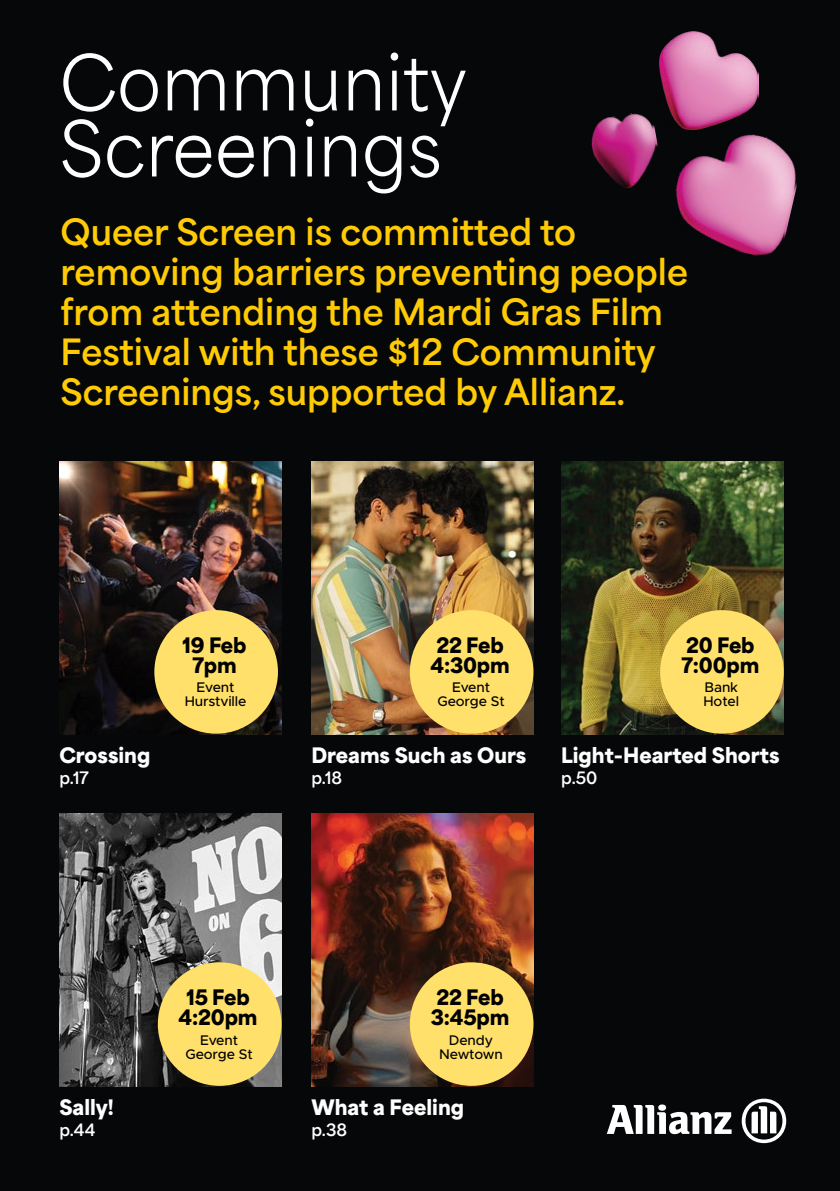
<style>
.page{position:relative;width:840px;height:1191px;background:#fff}
.page>*{position:absolute;margin:0;border:0;box-sizing:border-box;transform-origin:0 0}
.t1{font:72px/66px "Area Normal";letter-spacing:.01em;color:#fff;scale:.94 1}
.t2{font:700 34px/40px "Area Normal";color:#ffcb05}
.t3{font:900 20px "Area Normal";color:#fff}
.t4{font:900 20px/20px "Area Normal";letter-spacing:-.01em;color:#000}
.t5{font:700 16px "Area Normal";color:#fff}
.t6{font:500 14px/14px "Metropolis";letter-spacing:-.01em;color:#000;text-align:center}
</style>
<div class="page">
<div style="left:0;top:0;width:839px;height:1191px;background:#050708"></div>
<img style="left:59px;top:461px;width:222px;height:273px">
<img style="left:311px;top:461px;width:222px;height:273px">
<div style="left:154px;top:610px;width:124px;height:123px;background:#ffe06a;border-radius:50%"></div>
<div style="left:409px;top:610px;width:124px;height:123px;background:#ffe06a;border-radius:50%"></div>
<img style="left:561px;top:461px;width:222px;height:273px">
<img style="left:59px;top:813px;width:222px;height:273px">
<img style="left:311px;top:813px;width:222px;height:273px">
<svg style="left:606px;top:1104px;width:125px;height:30px"></svg>
<svg style="left:741px;top:1098px;width:44px;height:45px"></svg>
<div style="left:659px;top:610px;width:124px;height:123px;background:#ffe06a;border-radius:50%"></div>
<div style="left:158px;top:962px;width:123px;height:123px;background:#ffe06a;border-radius:50%"></div>
<div style="left:409px;top:962px;width:124px;height:123px;background:#ffe06a;border-radius:50%"></div>
<img style="left:675px;top:129px;width:122px;height:127px">
<img style="left:659px;top:31px;width:98px;height:98px">
<img style="left:591px;top:110px;width:72px;height:79px">
<h1 class="t1" style="left:60px;top:41px;width:434px">Community<br>Screenings</h1>
<p class="t2" style="left:61px;top:208px;width:628px">Queer Screen is committed to removing barriers preventing people from attending the Mardi Gras Film Festival with these $12 Community Screenings, supported by Allianz.</p>
<p class="t3" style="left:59px;top:736px;width:93px">Crossing</p>
<p class="t5" style="left:59px;top:763px;width:31px">p.17</p>
<p class="t4" style="left:182px;top:633px;width:65px;text-align:center">19 Feb<br>7pm</p>
<p class="t6" style="left:185px;top:680px;width:63px">Event<br>Hurstville</p>
<p class="t4" style="left:430px;top:633px;width:81px">22 Feb<br>4:30pm</p>
<p class="t6" style="left:437px;top:680px;width:69px">Event<br>George St</p>
<p class="t4" style="left:681px;top:633px;width:79px">20 Feb<br>7:00pm</p>
<p class="t6" style="left:703px;top:680px;width:37px;text-align:left">Bank<br>Hotel</p>
<p class="t3" style="left:311px;top:736px;width:216px">Dreams Such as Ours</p>
<p class="t3" style="left:561px;top:736px;width:220px">Light-Hearted Shorts</p>
<p class="t5" style="left:311px;top:763px;width:32px">p.18</p>
<p class="t5" style="left:561px;top:763px;width:38px">p.50</p>
<p class="t3" style="left:59px;top:1088px;width:56px">Sally!</p>
<p class="t5" style="left:59px;top:1115px;width:38px">p.44</p>
<p class="t4" style="left:178px;top:985px;width:80px;text-align:center">15 Feb<br>4:20pm</p>
<p class="t6" style="left:185px;top:1032px;width:69px">Event<br>George St</p>
<p class="t4" style="left:430px;top:985px;width:80px">22 Feb<br>3:45pm</p>
<p class="t6" style="left:439px;top:1032px;width:65px">Dendy<br>Newtown</p>
<p class="t3" style="left:311px;top:1088px;width:154px">What a Feeling</p>
<p class="t5" style="left:311px;top:1115px;width:37px">p.38</p>
</div>
